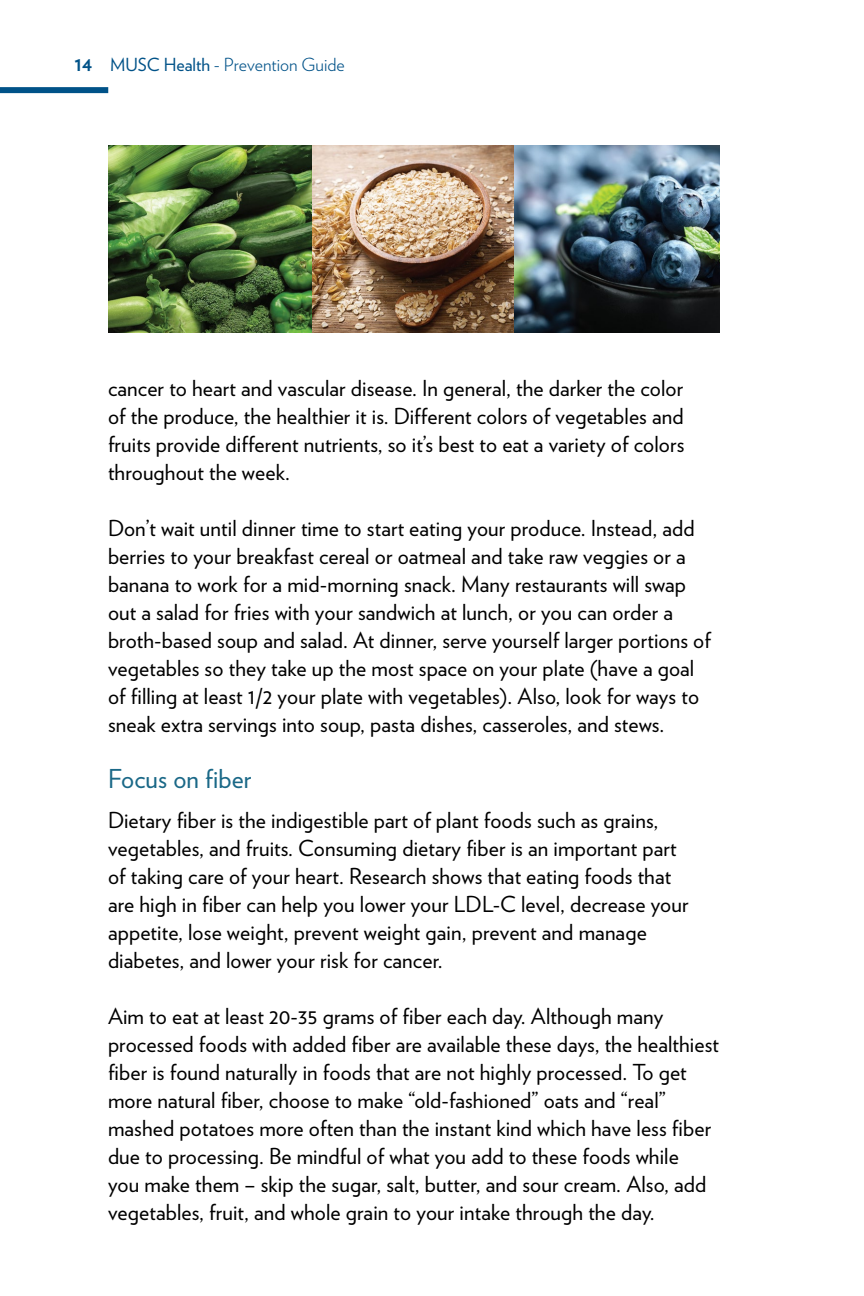
<style>
.page{position:relative;width:864px;height:1296px;background:#fff}
.page>*{position:absolute;margin:0;border:0;box-sizing:border-box;transform-origin:0 0}
.t1{font:26px "Verlag";letter-spacing:.005em;color:#1a6887}
.t2{font:22px/28px "Verlag";letter-spacing:.005em;color:#000}
.t3{font:300 18px "Verlag";color:#005288}
.s1{font-weight:700;font-size:20px}
.s2{font-weight:400}
</style>
<div class="page">
<div style="left:0;top:87px;width:108px;height:6px;background:#005288"></div>
<img style="left:108px;top:146px;width:407px;height:187px">
<img style="left:515px;top:146px;width:204px;height:187px">
<p class="t3" style="left:75px;top:51px;width:272px"><span class="s1">14</span> <span class="s2">MUSC Health</span> - Prevention Guide</p>
<p class="t2" style="left:108px;top:373px;width:578px;text-align:justify">cancer to heart and vascular disease. In general, the darker the color of the produce, the healthier it is. Different colors of vegetables and fruits provide different nutrients, so it’s best to eat a variety of colors throughout the week.</p>
<p class="t2" style="left:108px;top:513px;width:605px">Don’t wait until dinner time to start eating your produce. Instead, add berries to your breakfast cereal or oatmeal and take raw veggies or a banana to work for a mid-morning snack. Many restaurants will swap out a salad for fries with your sandwich at lunch, or you can order a broth-based soup and salad. At dinner, serve yourself larger portions of vegetables so they take up the most space on your plate (have a goal of filling at least 1/2 your plate with vegetables). Also, look for ways to sneak extra servings into soup, pasta dishes, casseroles, and stews.</p>
<p class="t1" style="left:108px;top:759px;width:145px">Focus on fiber</p>
<p class="t2" style="left:108px;top:805px;width:582px">Dietary fiber is the indigestible part of plant foods such as grains, vegetables, and fruits. Consuming dietary fiber is an important part of taking care of your heart. Research shows that eating foods that are high in fiber can help you lower your LDL-C level, decrease your appetite, lose weight, prevent weight gain, prevent and manage diabetes, and lower your risk for cancer.</p>
<p class="t2" style="left:108px;top:1001px;width:613px">Aim to eat at least 20-35 grams of fiber each day. Although many processed foods with added fiber are available these days, the healthiest fiber is found naturally in foods that are not highly processed. To get more natural fiber, choose to make “old-fashioned” oats and “real” mashed potatoes more often than the instant kind which have less fiber due to processing. Be mindful of what you add to these foods while<br>you make them – skip the sugar, salt, butter, and sour cream. Also, add vegetables, fruit, and whole grain to your intake through the day.</p>
</div>
